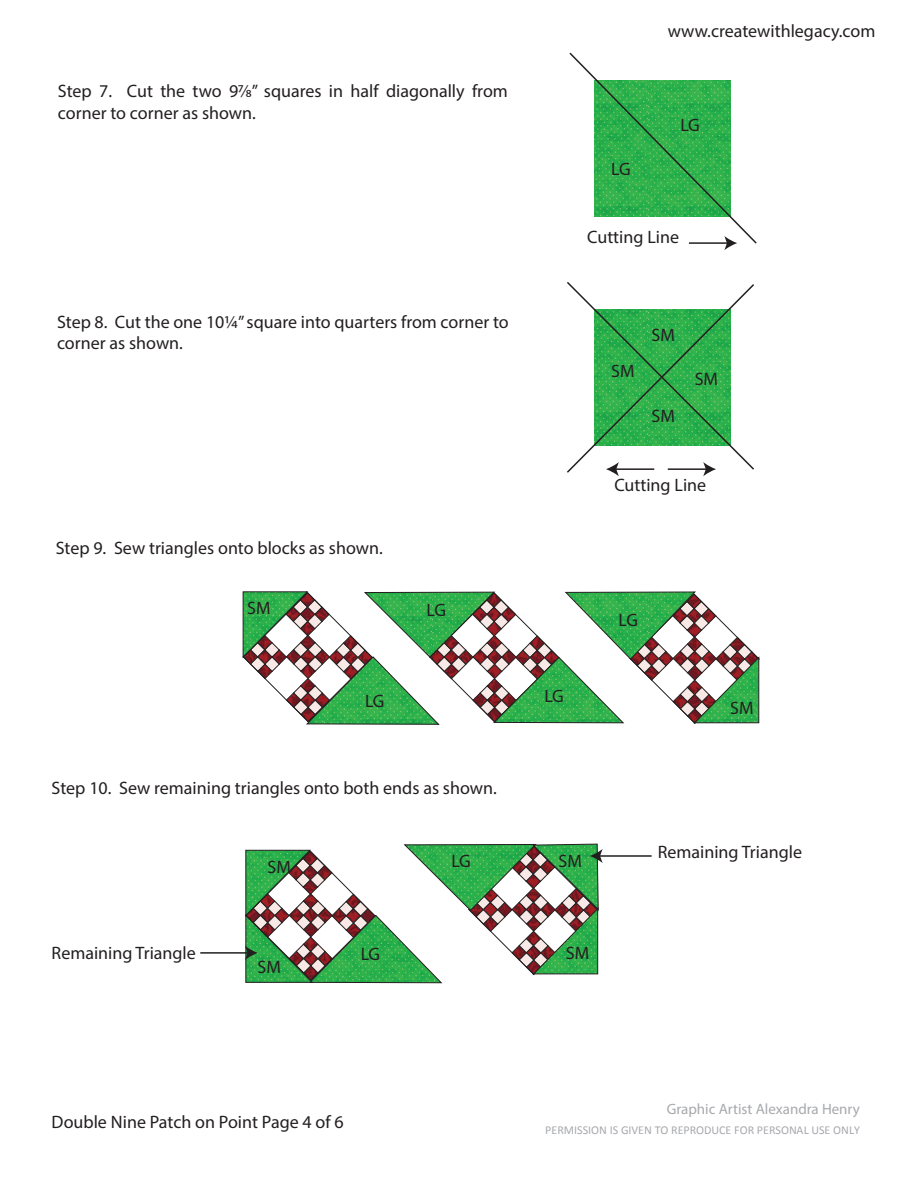
<style>
.page{position:relative;width:918px;height:1188px;background:#fff}
.page>*{position:absolute;margin:0;border:0;box-sizing:border-box;transform-origin:0 0}
.t1{font:18px/21.6px "Myriad Pro";color:#231f20}
.t2{font:15px "Myriad Pro";color:#a8a9ad}
.t3{font:12px "Calibri";color:#a8a9ad}
</style>
<div class="page">
<svg style="left:569px;top:52px;width:188px;height:198px"></svg>
<svg style="left:567px;top:282px;width:187px;height:194px"></svg>
<svg style="left:243px;top:591px;width:517px;height:134px"></svg>
<hr style="left:200px;top:952px;width:49px;height:2px;background:#231f20">
<hr style="left:599px;top:855px;width:53px;height:2px;background:#231f20">
<svg style="left:245px;top:844px;width:358px;height:139px"></svg>
<p class="t1" style="left:58px;top:80px;width:451px">Step 7. Cut the two 97⁄8” squares in half diagonally from corner to corner as shown.</p>
<p class="t1" style="left:57px;top:310px;width:453px">Step 8. Cut the one 10¼” square into quarters from corner to corner as shown.</p>
<p class="t1" style="left:56px;top:537px;width:329px">Step 9. Sew triangles onto blocks as shown.</p>
<p class="t1" style="left:247px;top:597px;width:25px">SM</p>
<p class="t1" style="left:365px;top:690px;width:21px">LG</p>
<p class="t1" style="left:427px;top:599px;width:21px">LG</p>
<p class="t1" style="left:52px;top:777px;width:447px">Step 10. Sew remaining triangles onto both ends as shown.</p>
<p class="t1" style="left:52px;top:942px;width:146px">Remaining Triangle</p>
<p class="t1" style="left:268px;top:856px;width:25px">SM</p>
<p class="t1" style="left:258px;top:956px;width:25px">SM</p>
<p class="t1" style="left:361px;top:943px;width:21px">LG</p>
<p class="t1" style="left:451px;top:850px;width:21px">LG</p>
<p class="t1" style="left:668px;top:20px;width:209px">www.createwithlegacy.com</p>
<p class="t1" style="left:611px;top:158px;width:21px">LG</p>
<p class="t1" style="left:680px;top:114px;width:21px">LG</p>
<p class="t1" style="left:587px;top:226px;width:93px">Cutting Line</p>
<p class="t1" style="left:611px;top:360px;width:25px">SM</p>
<p class="t1" style="left:652px;top:323px;width:25px">SM</p>
<p class="t1" style="left:651px;top:404px;width:25px">SM</p>
<p class="t1" style="left:695px;top:368px;width:25px">SM</p>
<p class="t1" style="left:614px;top:473px;width:93px">Cutting Line</p>
<p class="t1" style="left:545px;top:685px;width:21px">LG</p>
<p class="t1" style="left:619px;top:608px;width:21px">LG</p>
<p class="t1" style="left:730px;top:697px;width:25px">SM</p>
<p class="t1" style="left:559px;top:850px;width:25px">SM</p>
<p class="t1" style="left:566px;top:942px;width:25px">SM</p>
<p class="t1" style="left:658px;top:841px;width:146px">Remaining Triangle</p>
<p class="t1" style="left:52px;top:1111px;width:294px">Double Nine Patch on Point Page 4 of 6</p>
<p class="t2" style="left:667px;top:1100px;width:195px">Graphic Artist Alexandra Henry</p>
<p class="t3" style="left:545px;top:1122px;width:316px">PERMISSION IS GIVEN TO REPRODUCE FOR PERSONAL USE ONLY</p>
</div>
